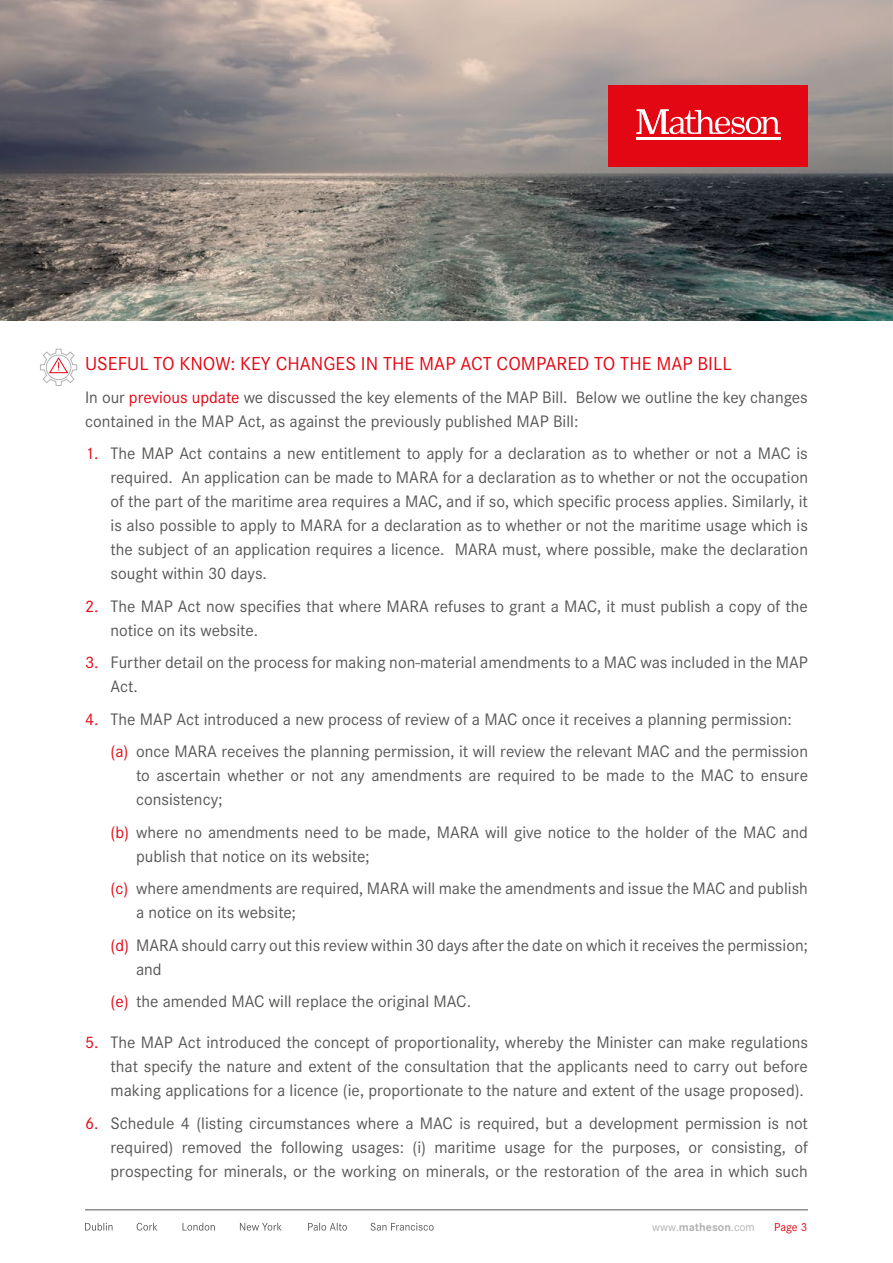
<style>
.page{position:relative;width:893px;height:1263px;background:#fff}
.page>*{position:absolute;margin:0;border:0;box-sizing:border-box;transform-origin:0 0}
.Body_1{font:19.5px "Corporate S Pro";color:#e30613}
.Body_1-2{font:17.25px/24px "Corporate S Pro";color:#575756}
.t1{font:12px "Corporate S Pro";color:#b3b2b2}
.t2{font:12px "Corporate S Pro";color:#e30613}
.s1{color:#e30613}
.s2{font-weight:700}
</style>
<div class="page">
<hr style="left:85px;top:1209px;width:723px;height:1px;background:#575756">
<svg style="left:85px;top:1223px;width:349px;height:7px"></svg>
<img style="left:0;top:0;width:893px;height:320px">
<div style="left:608px;top:85px;width:200px;height:82px;background:#e30613"></div>
<hr style="left:636px;top:138px;width:145px;height:2px;background:#fff">
<svg style="left:636px;top:109px;width:145px;height:25px"></svg>
<svg style="left:40px;top:348px;width:38px;height:38px"></svg>
<p class="Body_1" style="left:85px;top:350px;width:648px">USEFUL TO KNOW: KEY CHANGES IN THE MAP ACT COMPARED TO THE MAP BILL</p>
<p class="Body_1-2" style="left:85px;top:384px;width:724px">In our <span class="s1">previous update</span> we discussed the key elements of the MAP Bill. Below we outline the key changes contained in the MAP Act, as against the previously published MAP Bill:</p>
<p class="Body_1-2" style="left:111px;top:440px;width:699px;text-align:justify;text-indent:-26px"><span class="s1">1.</span> The MAP Act contains a new entitlement to apply for a declaration as to whether or not a MAC is required. An application can be made to MARA for a declaration as to whether or not the occupation of the part of the maritime area requires a MAC, and if so, which specific process applies. Similarly, it is also possible to apply to MARA for a declaration as to whether or not the maritime usage which is the subject of an application requires a licence. MARA must, where possible, make the declaration sought within 30 days.</p>
<p class="Body_1-2" style="left:111px;top:593px;width:699px;text-indent:-26px"><span class="s1">2.</span> The MAP Act now specifies that where MARA refuses to grant a MAC, it must publish a copy of the notice on its website.</p>
<p class="Body_1-2" style="left:111px;top:649px;width:699px;text-indent:-26px"><span class="s1">3.</span> Further detail on the process for making non-material amendments to a MAC was included in the MAP<br>Act.</p>
<p class="Body_1-2" style="left:85px;top:706px;width:708px"><span class="s1">4.</span> The MAP Act introduced a new process of review of a MAC once it receives a planning permission:</p>
<p class="Body_1-2" style="left:136px;top:738px;width:673px;text-align:justify;text-indent:-26px"><span class="s1">(a)</span> once MARA receives the planning permission, it will review the relevant MAC and the permission to ascertain whether or not any amendments are required to be made to the MAC to ensure consistency;</p>
<p class="Body_1-2" style="left:136px;top:819px;width:673px;text-indent:-26px"><span class="s1">(b)</span> where no amendments need to be made, MARA will give notice to the holder of the MAC and publish that notice on its website;</p>
<p class="Body_1-2" style="left:136px;top:875px;width:673px;text-indent:-26px"><span class="s1">(c)</span> where amendments are required, MARA will make the amendments and issue the MAC and publish a notice on its website;</p>
<p class="Body_1-2" style="left:136px;top:932px;width:673px;text-indent:-26px"><span class="s1">(d)</span> MARA should carry out this review within 30 days after the date on which it receives the permission; and</p>
<p class="Body_1-2" style="left:111px;top:988px;width:362px"><span class="s1">(e)</span> the amended MAC will replace the original MAC.</p>
<p class="Body_1-2" style="left:111px;top:1029px;width:699px;text-align:justify;text-indent:-26px"><span class="s1">5.</span> The MAP Act introduced the concept of proportionality, whereby the Minister can make regulations that specify the nature and extent of the consultation that the applicants need to carry out before making applications for a licence (ie, proportionate to the nature and extent of the usage proposed).</p>
<p class="Body_1-2" style="left:111px;top:1110px;width:699px;text-align:justify;text-indent:-26px"><span class="s1">6.</span> Schedule 4 (listing circumstances where a MAC is required, but a development permission is not required) removed the following usages: (i) maritime usage for the purposes, or consisting, of prospecting for minerals, or the working on minerals, or the restoration of the area in which such</p>
<p class="t1" style="left:652px;top:1218px;width:104px">www.<span class="s2">matheson</span>.com</p>
<p class="t2" style="left:774px;top:1218px;width:34px">Page 3</p>
</div>
